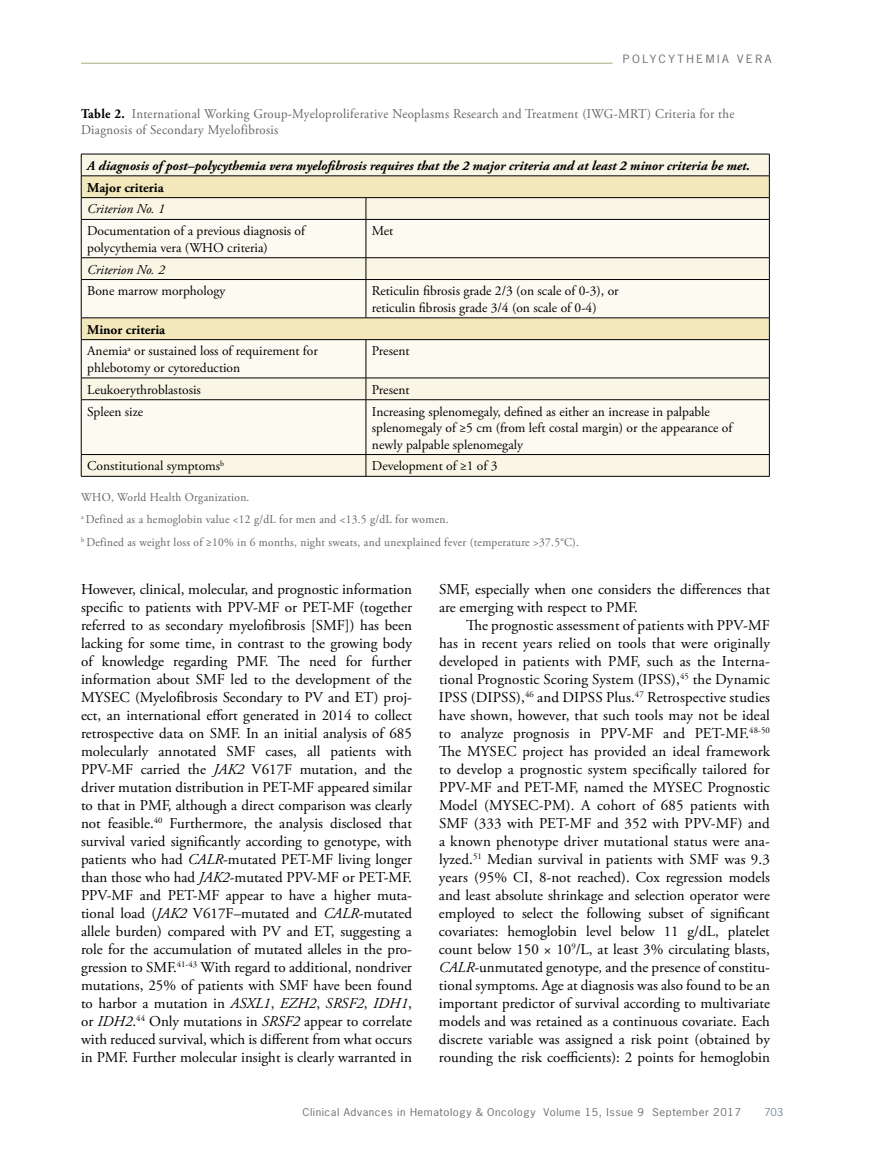
<style>
.page{position:relative;width:878px;height:1175px;background:#fff}
.page>*{position:absolute;margin:0;border:0;box-sizing:border-box;transform-origin:0 0}
.t1{font:15px/18px "Adobe Garamond Pro";color:#000;text-align:justify}
.t2{font:13.5px/16.5px "Adobe Garamond Pro";color:#000}
.t3{font:13.5px/16.5px "Adobe Garamond Pro";letter-spacing:.025em;color:#636466;scale:.95 1}
.t4{font:italic 700 13.5px "Adobe Garamond Pro";color:#000}
.t5{font:italic 13.5px "Adobe Garamond Pro";color:#000}
.t6{font:700 13.5px "Adobe Garamond Pro";color:#000}
.t7{font:12px/22.5px "Adobe Garamond Pro";letter-spacing:.025em;color:#636466;scale:.95 1}
.t8{font:10.8px "News Gothic Std";letter-spacing:.21em;color:#6d6e71;scale:1.11 1}
.t9{font:10.2px "News Gothic Std";letter-spacing:.05em;color:#6d6e71;scale:1.11 1}
.t10{font:10.2px "News Gothic Std";color:#738ba5;scale:1.11 1}
.s1{font-weight:700;color:#000}
.s2{font-weight:700}
.s3{font-style:italic}
</style>
<div class="page">
<hr style="left:81px;top:63px;width:531px;height:1px;background:#a9b07b">
<svg style="left:82px;top:155px;width:687px;height:321px;background:#f4f0e1"></svg>
<svg style="left:82px;top:177px;width:687px;height:42px;background:#f4edcf"></svg>
<svg style="left:82px;top:220px;width:687px;height:234px;fill:#fcfaf1"></svg>
<hr style="left:81px;top:154px;width:285px;height:1px;background:#000">
<hr style="left:366px;top:154px;width:403px;height:1px;background:#000">
<hr style="left:81px;top:176px;width:285px;height:1px;background:#000">
<hr style="left:366px;top:176px;width:403px;height:1px;background:#000">
<hr style="left:81px;top:197px;width:285px;height:1px;background:#000">
<svg style="left:81px;top:154px;width:1px;height:65px"></svg>
<hr style="left:366px;top:197px;width:403px;height:1px;background:#000">
<svg style="left:365px;top:198px;width:1px;height:21px"></svg>
<svg style="left:769px;top:154px;width:1px;height:65px"></svg>
<hr style="left:81px;top:219px;width:285px;height:1px;background:#000">
<hr style="left:81px;top:220px;width:1px;height:37px;background:#000">
<hr style="left:366px;top:219px;width:403px;height:1px;background:#000">
<hr style="left:365px;top:220px;width:1px;height:37px;background:#000">
<hr style="left:769px;top:220px;width:1px;height:37px;background:#000">
<hr style="left:81px;top:257px;width:285px;height:1px;background:#000">
<svg style="left:81px;top:258px;width:1px;height:21px"></svg>
<hr style="left:366px;top:257px;width:403px;height:1px;background:#000">
<svg style="left:365px;top:258px;width:1px;height:21px"></svg>
<svg style="left:769px;top:258px;width:1px;height:21px"></svg>
<hr style="left:81px;top:279px;width:285px;height:1px;background:#000">
<hr style="left:81px;top:280px;width:1px;height:38px;background:#000">
<hr style="left:366px;top:279px;width:403px;height:1px;background:#000">
<hr style="left:365px;top:280px;width:1px;height:38px;background:#000">
<hr style="left:769px;top:280px;width:1px;height:38px;background:#000">
<hr style="left:81px;top:317px;width:285px;height:1px;background:#000">
<svg style="left:81px;top:318px;width:1px;height:21px"></svg>
<hr style="left:366px;top:317px;width:403px;height:1px;background:#000">
<svg style="left:769px;top:318px;width:1px;height:21px"></svg>
<hr style="left:81px;top:339px;width:285px;height:1px;background:#000">
<hr style="left:81px;top:340px;width:1px;height:38px;background:#000">
<hr style="left:366px;top:339px;width:403px;height:1px;background:#000">
<hr style="left:365px;top:340px;width:1px;height:38px;background:#000">
<hr style="left:769px;top:340px;width:1px;height:38px;background:#000">
<hr style="left:81px;top:378px;width:285px;height:1px;background:#000">
<svg style="left:81px;top:378px;width:1px;height:21px"></svg>
<hr style="left:366px;top:378px;width:403px;height:1px;background:#000">
<svg style="left:365px;top:378px;width:1px;height:21px"></svg>
<svg style="left:769px;top:378px;width:1px;height:21px"></svg>
<hr style="left:81px;top:399px;width:285px;height:1px;background:#000">
<hr style="left:81px;top:400px;width:1px;height:54px;background:#000">
<hr style="left:366px;top:399px;width:403px;height:1px;background:#000">
<hr style="left:365px;top:400px;width:1px;height:54px;background:#000">
<hr style="left:769px;top:400px;width:1px;height:54px;background:#000">
<hr style="left:81px;top:454px;width:285px;height:1px;background:#000">
<svg style="left:81px;top:455px;width:1px;height:21px"></svg>
<hr style="left:366px;top:454px;width:403px;height:1px;background:#000">
<svg style="left:365px;top:455px;width:1px;height:21px"></svg>
<svg style="left:769px;top:455px;width:1px;height:21px"></svg>
<hr style="left:81px;top:476px;width:285px;height:1px;background:#000">
<hr style="left:366px;top:476px;width:403px;height:1px;background:#000">
<p class="t8" style="left:623px;top:52px;width:135px">POLYCYTHEMIA VERA</p>
<p class="t3" style="left:81px;top:106px;width:689px"><span class="s1">Table 2.</span> International Working Group-Myeloproliferative Neoplasms Research and Treatment (IWG-MRT) Criteria for the<br>Diagnosis of Secondary Myelofibrosis</p>
<p class="t4" style="left:87px;top:158px;width:664px">A diagnosis of post–polycythemia vera myelofibrosis requires that the 2 major criteria and at least 2 minor criteria be met.</p>
<p class="t6" style="left:87px;top:179px;width:78px">Major criteria</p>
<p class="t5" style="left:87px;top:201px;width:79px">Criterion No. 1</p>
<p class="t2" style="left:87px;top:223px;width:219px">Documentation of a previous diagnosis of polycythemia vera (WHO criteria)</p>
<p class="t2" style="left:372px;top:223px;width:23px">Met</p>
<p class="t5" style="left:87px;top:261px;width:79px">Criterion No. 2</p>
<p class="t2" style="left:87px;top:283px;width:140px">Bone marrow morphology</p>
<p class="t2" style="left:372px;top:283px;width:248px">Reticulin fibrosis grade 2/3 (on scale of 0-3), or reticulin fibrosis grade 3/4 (on scale of 0-4)</p>
<p class="t2" style="left:87px;top:319px;width:232px;line-height:21.8px"><span class="s2">Minor criteria<br></span>Anemia<sup>a</sup> or sustained loss of requirement for</p>
<p class="t2" style="left:87px;top:360px;width:154px">phlebotomy or cytoreduction</p>
<p class="t2" style="left:372px;top:343px;width:39px">Present</p>
<p class="t2" style="left:87px;top:382px;width:115px">Leukoerythroblastosis</p>
<p class="t2" style="left:372px;top:382px;width:39px">Present</p>
<p class="t2" style="left:87px;top:403px;width:57px">Spleen size</p>
<p class="t2" style="left:372px;top:403px;width:362px">Increasing splenomegaly, defined as either an increase in palpable splenomegaly of ≥5 cm (from left costal margin) or the appearance of newly palpable splenomegaly</p>
<p class="t2" style="left:87px;top:458px;width:138px">Constitutional symptoms<sup>b</sup></p>
<p class="t2" style="left:372px;top:458px;width:127px">Development of ≥1 of 3</p>
<p class="t7" style="left:81px;top:486px;width:525px">WHO, World Health Organization.<br><sup>a</sup> Defined as a hemoglobin value &lt;12 g/dL for men and &lt;13.5 g/dL for women.<br><sup>b</sup> Defined as weight loss of ≥10% in 6 months, night sweats, and unexplained fever (temperature &gt;37.5°C).</p>
<p class="t1" style="left:81px;top:581px;width:332px">However, clinical, molecular, and prognostic information specific to patients with PPV-MF or PET-MF (together referred to as secondary myelofibrosis [SMF]) has been lacking for some time, in contrast to the growing body of knowledge regarding PMF. The need for further information about SMF led to the development of the MYSEC (Myelofibrosis Secondary to PV and ET) proj&shy;ect, an international effort generated in 2014 to collect retrospective data on SMF. In an initial analysis of 685 molecularly annotated SMF cases, all patients with PPV-MF carried the <span class="s3">JAK2</span> V617F mutation, and the driver mutation distribution in PET-MF appeared similar to that in PMF, although a direct comparison was clearly not feasible.<sup>40</sup> Furthermore, the analysis disclosed that survival varied significantly according to genotype, with patients who had <span class="s3">CALR</span>-mutated PET-MF living longer than those who had <span class="s3">JAK2</span>-mutated PPV-MF or PET-MF.<br>PPV-MF and PET-MF appear to have a higher muta&shy;tional load (<span class="s3">JAK2</span> V617F–mutated and <span class="s3">CALR</span>-mutated allele burden) compared with PV and ET, suggesting a role for the accumulation of mutated alleles in the pro&shy;gression to SMF.<sup>41-43</sup> With regard to additional, nondriver mutations, 25% of patients with SMF have been found to harbor a mutation in <span class="s3">ASXL1</span>, <span class="s3">EZH2</span>, <span class="s3">SRSF2</span>, <span class="s3">IDH1</span>, or <span class="s3">IDH2</span>.<sup>44</sup> Only mutations in <span class="s3">SRSF2</span> appear to correlate with reduced survival, which is different from what occurs in PMF. Further molecular insight is clearly warranted in</p>
<p class="t1" style="left:439px;top:581px;width:332px">SMF, especially when one considers the differences that are emerging with respect to PMF.</p>
<p class="t1" style="left:439px;top:617px;width:332px;text-indent:27px">The prognostic assessment of patients with PPV-MF has in recent years relied on tools that were originally developed in patients with PMF, such as the Interna&shy;tional Prognostic Scoring System (IPSS),<sup>45</sup> the Dynamic IPSS (DIPSS),<sup>46</sup> and DIPSS Plus.<sup>47</sup> Retrospective studies have shown, however, that such tools may not be ideal to analyze prognosis in PPV-MF and PET-MF.<sup>48-50<br></sup>The MYSEC project has provided an ideal framework to develop a prognostic system specifically tailored for PPV-MF and PET-MF, named the MYSEC Prognostic Model (MYSEC-PM). A cohort of 685 patients with SMF (333 with PET-MF and 352 with PPV-MF) and a known phenotype driver mutational status were ana&shy;lyzed.<sup>51</sup> Median survival in patients with SMF was 9.3 years (95% CI, 8-not reached). Cox regression models and least absolute shrinkage and selection operator were employed to select the following subset of significant covariates: hemoglobin level below 11 g/dL, platelet count below 150 × 10<sup>9</sup>/L, at least 3% circulating blasts, <span class="s3">CALR</span>-unmutated genotype<span class="s3">,</span> and the presence of constitu&shy;tional symptoms. Age at diagnosis was also found to be an important predictor of survival according to multivariate models and was retained as a continuous covariate. Each discrete variable was assigned a risk point (obtained by rounding the risk coefficients): 2 points for hemoglobin</p>
<p class="t9" style="left:302px;top:1105px;width:396px">Clinical Advances in Hematology &amp; Oncology Volume 15, Issue 9 September 2017</p>
<p class="t10" style="left:764px;top:1105px;width:19px">703</p>
</div>
